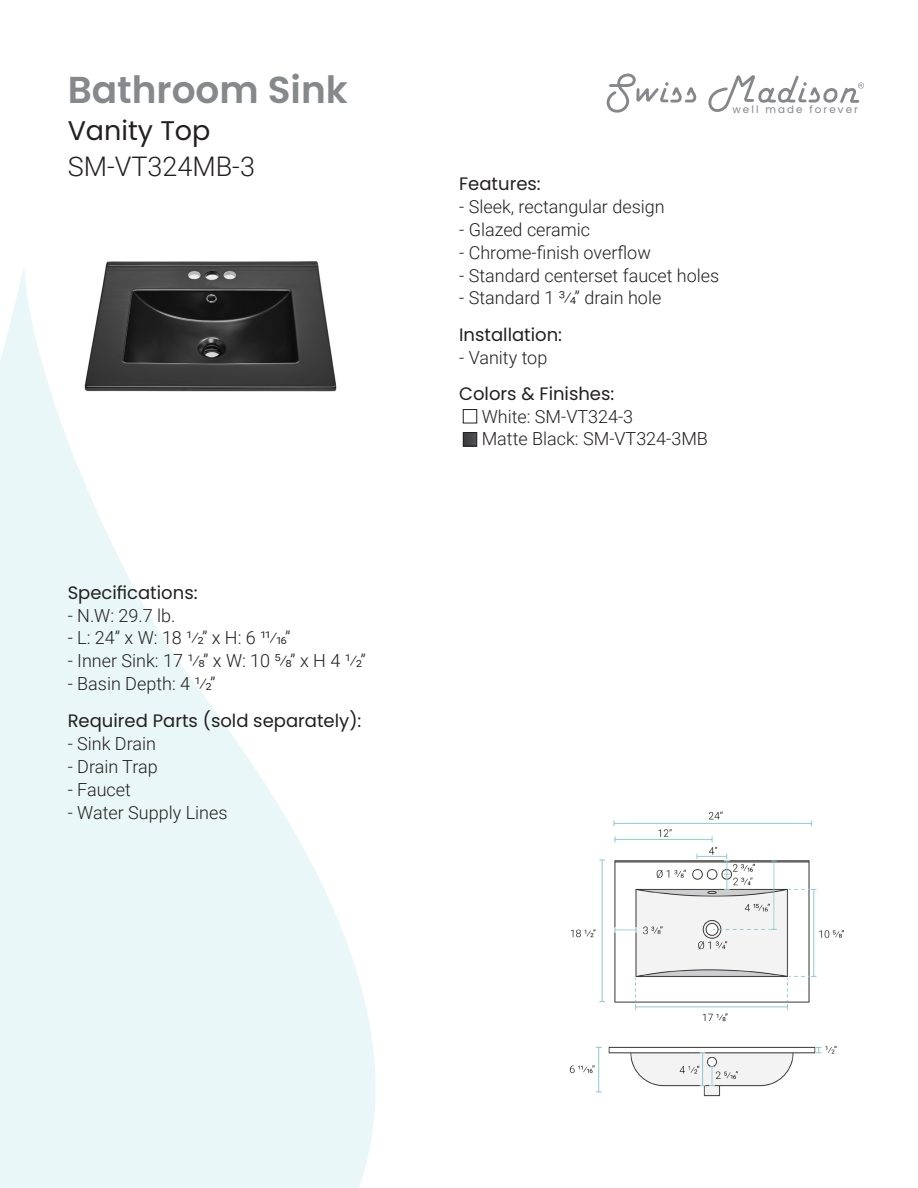
<style>
.page{position:relative;width:918px;height:1188px;background:#fff}
.page>*{position:absolute;margin:0;border:0;box-sizing:border-box;transform-origin:0 0}
.t1{font:600 37.5px "Poppins";color:#85898c}
.t2{font:300 27px "Roboto";color:#231f20}
.t3{font:27px "Poppins";color:#231f20}
.t4{font:300 18px "Roboto";color:#231f20}
.t5{font:18px "Poppins";color:#231f20}
.t6{font:10.35px "Poppins";letter-spacing:.2em;color:#85878a}
</style>
<div class="page">
<svg style="left:607px;top:74px;width:90px;height:39px"></svg>
<svg style="left:708px;top:75px;width:156px;height:37px"></svg>
<img style="left:106px;top:261px;width:213px;height:4px">
<svg style="left:0;top:265px;width:376px;height:923px;fill:#eaf7f8"></svg>
<img style="left:569px;top:811px;width:275px;height:286px">
<div style="left:463px;top:409px;width:14px;height:14px;border:1px solid #231f20"></div>
<img style="left:465px;top:434px;width:10px;height:10px">
<div style="left:463px;top:432px;width:14px;height:14px;border:1px solid #231f20"></div>
<p class="t1" style="left:68px;top:68px;width:282px">Bathroom Sink</p>
<p class="t3" style="left:68px;top:114px;width:144px">Vanity Top</p>
<p class="t2" style="left:68px;top:148px;width:189px">SM-VT324MB-3</p>
<p class="t5" style="left:68px;top:582px;width:131px">Specifications:</p>
<p class="t4" style="left:68px;top:603px;width:109px">- N.W: 29.7 lb.</p>
<p class="t4" style="left:68px;top:625px;width:224px">- L: 24” x W: 18 1/2” x H: 6 11/16”</p>
<p class="t4" style="left:68px;top:648px;width:300px">- Inner Sink: 17 1/8” x W: 10 5/8” x H 4 1/2”</p>
<p class="t4" style="left:68px;top:671px;width:149px">- Basin Depth: 4 1/2”</p>
<p class="t5" style="left:68px;top:711px;width:295px">Required Parts (sold separately):</p>
<p class="t4" style="left:68px;top:731px;width:90px">- Sink Drain</p>
<p class="t4" style="left:68px;top:754px;width:92px">- Drain Trap</p>
<p class="t4" style="left:68px;top:777px;width:65px">- Faucet</p>
<p class="t4" style="left:68px;top:800px;width:161px">- Water Supply Lines</p>
<p class="t6" style="left:732px;top:103px;width:127px">well made forever</p>
<p class="t5" style="left:459px;top:174px;width:83px">Features:</p>
<p class="t4" style="left:459px;top:194px;width:207px">- Sleek, rectangular design</p>
<p class="t4" style="left:459px;top:217px;width:132px">- Glazed ceramic</p>
<p class="t4" style="left:459px;top:240px;width:193px">- Chrome-finish overflow</p>
<p class="t4" style="left:459px;top:263px;width:262px">- Standard centerset faucet holes</p>
<p class="t4" style="left:459px;top:285px;width:204px">- Standard 1 3/4” drain hole</p>
<p class="t5" style="left:459px;top:325px;width:104px">Installation:</p>
<p class="t4" style="left:459px;top:345px;width:90px">- Vanity top</p>
<p class="t5" style="left:459px;top:383px;width:157px">Colors &amp; Finishes:</p>
<p class="t4" style="left:482px;top:404px;width:153px">White: SM-VT324-3</p>
<p class="t4" style="left:482px;top:426px;width:228px">Matte Black: SM-VT324-3MB</p>
</div>
